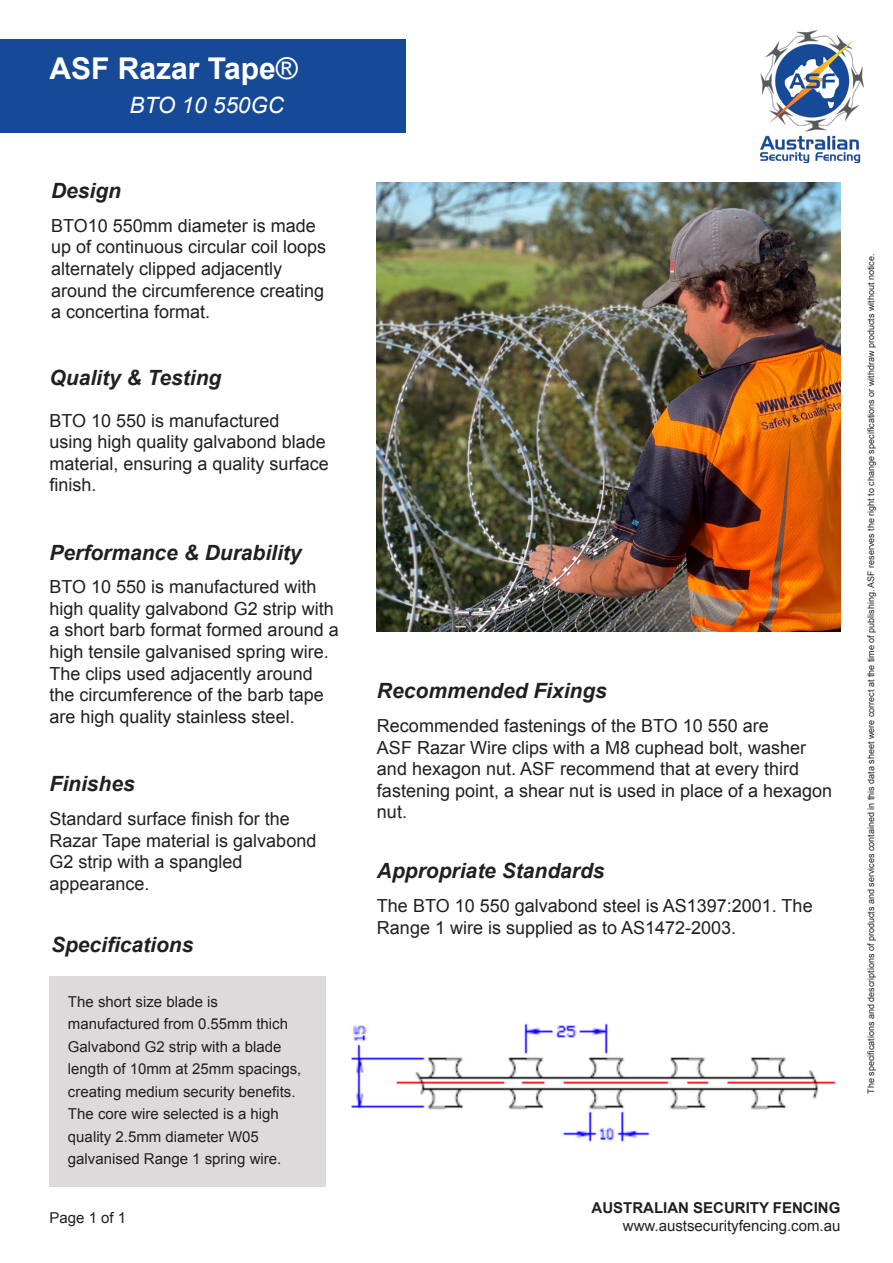
<style>
.page{position:relative;width:893px;height:1263px;background:#fff}
.page>*{position:absolute;margin:0;border:0;box-sizing:border-box;transform-origin:0 0}
.t1{font:700 30px "Arial";color:#fff}
.t2{font:italic 22.5px "Arial";color:#fff}
.t3{font:italic 700 21px "Arial";color:#231f20}
.t4{font:18px/21.6px "Arial";color:#231f20}
.t5{font:15px/22.5px "Arial";color:#231f20}
.t6{font:700 15px "Arial";color:#231f20}
.t7{font:9px "Arial";color:#231f20}
.s1{font-weight:400}
</style>
<div class="page">
<div style="left:0;top:39px;width:405px;height:94px;background:#174a96"></div>
<img style="left:761px;top:31px;width:102px;height:132px">
<div style="left:50px;top:976px;width:276px;height:210px;background:#dcdada"></div>
<img style="left:377px;top:183px;width:463px;height:448px">
<img style="left:351px;top:1023px;width:485px;height:119px">
<p class="t1" style="left:50px;top:49px;width:250px">ASF Razar Tape<span class="s1">®</span></p>
<p class="t2" style="left:130px;top:91px;width:156px">BTO 10 550GC</p>
<p class="t3" style="left:51px;top:177px;width:72px">Design</p>
<p class="t4" style="left:51px;top:215px;width:277px">BTO10 550mm diameter is made up of continuous circular coil loops alternately clipped adjacently around the circumference creating a concertina format.</p>
<p class="t3" style="left:50px;top:364px;width:173px">Quality &amp; Testing</p>
<p class="t4" style="left:50px;top:410px;width:281px">BTO 10 550 is manufactured<br>using high quality galvabond blade material, ensuring a quality surface finish.</p>
<p class="t3" style="left:50px;top:539px;width:254px">Performance &amp; Durability</p>
<p class="t4" style="left:50px;top:576px;width:291px">BTO 10 550 is manufactured with high quality galvabond G2 strip with a short barb format formed around a high tensile galvanised spring wire.<br>The clips used adjacently around the circumference of the barb tape are high quality stainless steel.</p>
<p class="t3" style="left:50px;top:770px;width:87px">Finishes</p>
<p class="t4" style="left:50px;top:808px;width:268px">Standard surface finish for the<br>Razar Tape material is galvabond<br>G2 strip with a spangled appearance.</p>
<p class="t3" style="left:51px;top:931px;width:144px">Specifications</p>
<p class="t5" style="left:68px;top:990px;width:235px">The short size blade is manufactured from 0.55mm thich<br>Galvabond G2 strip with a blade length of 10mm at 25mm spacings, creating medium security benefits.<br>The core wire selected is a high quality 2.5mm diameter W05 galvanised Range 1 spring wire.</p>
<p class="t5" style="left:50px;top:1207px;width:78px">Page 1 of 1</p>
<p class="t3" style="left:377px;top:677px;width:231px">Recommended Fixings</p>
<p class="t4" style="left:377px;top:715px;width:457px">Recommended fastenings of the BTO 10 550 are<br>ASF Razar Wire clips with a M8 cuphead bolt, washer and hexagon nut. ASF recommend that at every third fastening point, a shear nut is used in place of a hexagon nut.</p>
<p class="t3" style="left:377px;top:857px;width:229px">Appropriate Standards</p>
<p class="t4" style="left:377px;top:895px;width:437px">The BTO 10 550 galvabond steel is AS1397:2001. The<br>Range 1 wire is supplied as to AS1472-2003.</p>
<p class="t7" style="left:865px;top:1094px;width:841px;rotate:-90deg">The specifications and descriptions of products and services contained in this data sheet were correct at the time of publishing. ASF reserves the right to change specifications or withdraw products without notice.</p>
<p class="t6" style="left:592px;top:1198px;width:250px">AUSTRALIAN SECURITY FENCING</p>
<p class="t5" style="left:623px;top:1214px;width:219px">www.austsecurityfencing.com.au</p>
</div>
